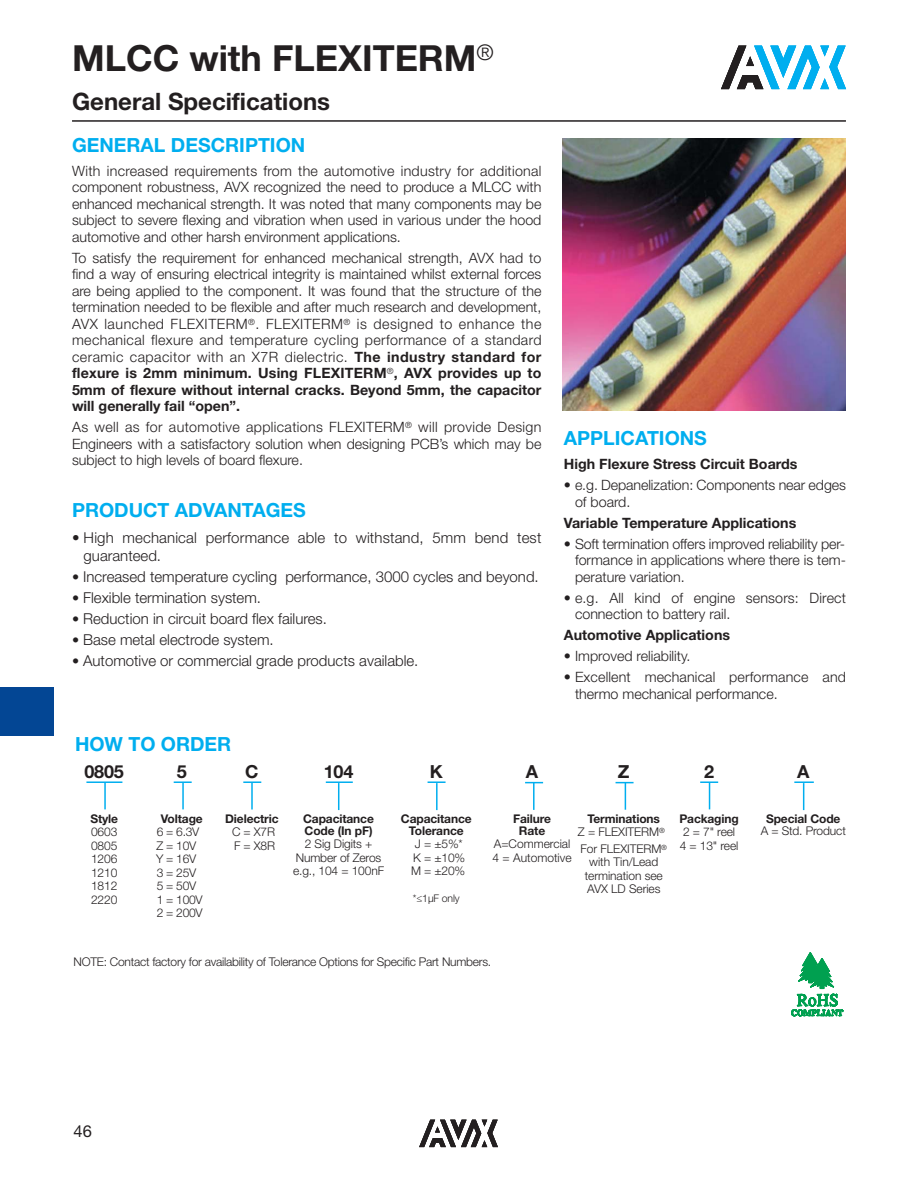
<style>
.page{position:relative;width:918px;height:1188px;background:#fff}
.page>*{position:absolute;margin:0;border:0;box-sizing:border-box;transform-origin:0 0}
.t1{font:700 36px "Helvetica Neue LT Std";color:#231f20}
.t2{font:700 24px "Helvetica Neue LT Std";color:#231f20}
.t3{font:700 19.5px "Helvetica Neue LT Std";color:#00aeef}
.t4{font:700 18px "Helvetica Neue LT Std";letter-spacing:-.01em;color:#231f20}
.t5{font:16.5px "Helvetica Neue LT Std";color:#231f20}
.t6{font:300 15px/18px "Helvetica Neue LT Std";color:#231f20}
.t7{font:300 14.25px/16.5px "Helvetica Neue LT Std";color:#231f20;text-align:justify}
.t8{font:700 14.25px "Helvetica Neue LT Std";color:#231f20}
.t9{font:300 12px/13.5px "Helvetica Neue LT Std";letter-spacing:-.01em;color:#231f20}
.t10{font:700 12px/12px "Helvetica Neue LT Std";letter-spacing:-.01em;color:#231f20;text-align:center}
.t11{font:300 10.5px "Helvetica Neue LT Std";letter-spacing:-.01em;color:#231f20}
.s1{font-weight:700}
.s2{font-size:14.25px}
.s3{font-weight:300}
</style>
<div class="page">
<div style="left:0;top:688px;width:53px;height:48px;background:#034694"></div>
<svg style="left:419px;top:1120px;width:79px;height:27px"></svg>
<svg style="left:721px;top:46px;width:125px;height:43px"></svg>
<hr style="left:72px;top:120px;width:774px;height:2px;background:#231f20">
<img style="left:562px;top:138px;width:284px;height:273px">
<hr style="left:182px;top:782px;width:2px;height:27px;background:#00aeef">
<hr style="left:104px;top:782px;width:2px;height:27px;background:#00aeef">
<hr style="left:251px;top:783px;width:2px;height:27px;background:#00aeef">
<svg style="left:338px;top:783px;width:1px;height:27px"></svg>
<hr style="left:436px;top:783px;width:2px;height:27px;background:#00aeef">
<hr style="left:86px;top:781px;width:36px;height:2px;background:#00aeef">
<svg style="left:174px;top:781px;width:18px;height:2px"></svg>
<svg style="left:243px;top:781px;width:18px;height:2px"></svg>
<hr style="left:326px;top:781px;width:27px;height:2px;background:#00aeef">
<svg style="left:428px;top:781px;width:18px;height:2px"></svg>
<svg style="left:700px;top:781px;width:18px;height:28px"></svg>
<hr style="left:533px;top:783px;width:2px;height:27px;background:#00aeef">
<svg style="left:525px;top:782px;width:18px;height:1px"></svg>
<svg style="left:616px;top:782px;width:18px;height:28px"></svg>
<svg style="left:791px;top:781px;width:53px;height:236px"></svg>
<h1 class="t1" style="left:72px;top:45px;width:423px">MLCC with FLEXITERM<sup>®</sup></h1>
<h2 class="t2" style="left:72px;top:93px;width:260px">General Specifications</h2>
<h3 class="t3" style="left:72px;top:138px;width:235px">GENERAL DESCRIPTION</h3>
<p class="t7" style="left:72px;top:164px;width:471px">With increased requirements from the automotive industry for additional component robustness, AVX recognized the need to produce a MLCC with enhanced mechanical strength. It was noted that many components may be subject to severe flexing and vibration when used in various under the hood automotive and other harsh environment applications.</p>
<p class="t7" style="left:72px;top:251px;width:471px">To satisfy the requirement for enhanced mechanical strength, AVX had to find a way of ensuring electrical integrity is maintained whilst external forces are being applied to the component. It was found that the structure of the termination needed to be flexible and after much research and development, AVX launched FLEXITERM<sup>®</sup>. FLEXITERM<sup>®</sup> is designed to enhance the mechanical flexure and temperature cycling performance of a standard ceramic capacitor with an X7R dielectric. <span class="s1">The industry standard for flexure is 2mm minimum. Using FLEXITERM</span><sup>®</sup><span class="s1">, AVX provides up to 5mm of flexure without internal cracks. Beyond 5mm, the capacitor will generally fail “open”.</span></p>
<p class="t7" style="left:72px;top:421px;width:471px">As well as for automotive applications FLEXITERM<sup>®</sup> will provide Design Engineers with a satisfactory solution when designing PCB’s which may be subject to high levels of board flexure.</p>
<h3 class="t3" style="left:72px;top:503px;width:235px">PRODUCT ADVANTAGES</h3>
<p class="t6" style="left:84px;top:530px;width:459px;text-indent:-12px">• High mechanical performance able to withstand, 5mm bend test guaranteed.</p>
<p class="t6" style="left:72px;top:569px;width:468px"><span class="s2">•</span> Increased temperature cycling performance, 3000 cycles and beyond.</p>
<p class="t6" style="left:72px;top:590px;width:191px"><span class="s2">•</span> Flexible termination system.</p>
<p class="t6" style="left:72px;top:611px;width:257px"><span class="s2">•</span> Reduction in circuit board flex failures.</p>
<p class="t6" style="left:72px;top:632px;width:203px"><span class="s2">•</span> Base metal electrode system.</p>
<p class="t6" style="left:72px;top:653px;width:348px"><span class="s2">•</span> Automotive or commercial grade products available.</p>
<h3 class="t3" style="left:564px;top:431px;width:144px">APPLICATIONS</h3>
<p class="t8" style="left:564px;top:459px;width:235px">High Flexure Stress Circuit Boards</p>
<p class="t7" style="left:575px;top:478px;width:272px;text-indent:-11px">• e.g. Depanelization: Components near edges of board.</p>
<p class="t8" style="left:564px;top:517px;width:234px">Variable Temperature Applications</p>
<p class="t7" style="left:575px;top:537px;width:272px;text-indent:-11px">• Soft termination offers improved reliability per&shy;formance in applications where there is tem&shy;perature variation.</p>
<p class="t7" style="left:575px;top:591px;width:272px;text-indent:-11px">• e.g. All kind of engine sensors: Direct connection to battery rail.</p>
<p class="t8" style="left:564px;top:630px;width:168px">Automotive Applications</p>
<p class="t7" style="left:564px;top:649px;width:128px">• Improved reliability.</p>
<p class="t7" style="left:575px;top:670px;width:272px;text-indent:-11px">• Excellent mechanical performance and thermo mechanical performance.</p>
<h3 class="t3" style="left:75px;top:737px;width:158px">HOW TO ORDER</h3>
<p class="t4" style="left:84px;top:765px;width:41px">0805</p>
<p class="t10" style="left:90px;top:813px;width:29px">Style</p>
<p class="t9" style="left:91px;top:826px;width:28px;text-align:justify">0603<br>0805<br>1206<br>1210<br>1812<br>2220</p>
<p class="t4" style="left:245px;top:765px;width:15px">C</p>
<p class="t10" style="left:225px;top:813px;width:55px">Dielectric</p>
<p class="t9" style="left:232px;top:826px;width:45px">C = X7R<br>F = X8R</p>
<p class="t4" style="left:177px;top:765px;width:12px">5</p>
<p class="t10" style="left:161px;top:813px;width:43px">Voltage</p>
<p class="t9" style="left:156px;top:826px;width:48px">6 = 6.3V<br>Z = 10V<br>Y = 16V<br>3 = 25V<br>5 = 50V<br>1 = 100V<br>2 = 200V</p>
<p class="t4" style="left:324px;top:765px;width:31px">104</p>
<p class="t10" style="left:303px;top:813px;width:72px;text-align:left">Capacitance<br>Code (In pF)</p>
<p class="t9" style="left:293px;top:838px;width:93px;text-align:center">2 Sig Digits +<br>Number of Zeros e.g., 104 = 100nF</p>
<p class="t4" style="left:430px;top:765px;width:14px">K</p>
<p class="t10" style="left:401px;top:813px;width:72px">Capacitance<br>Tolerance</p>
<p class="t9" style="left:411px;top:838px;width:56px;text-align:center">J = ±5%*<br>K = ±10%<br>M = ±20%</p>
<p class="t11" style="left:413px;top:895px;width:49px">*≤1μF only</p>
<p class="t4" style="left:526px;top:765px;width:14px">A</p>
<p class="t10" style="left:513px;top:814px;width:39px">Failure<br>Rate</p>
<p class="t9" style="left:493px;top:839px;width:80px">A=Commercial<br>4 = Automotive</p>
<p class="t4" style="left:618px;top:765px;width:13px">Z</p>
<p class="t10" style="left:578px;top:813px;width:89px;line-height:13.5px">Terminations<br><span class="s3">Z = FLEXITERM</span><sup>®</sup></p>
<p class="t9" style="left:581px;top:843px;width:88px;text-align:center">For FLEXITERM<sup>® </sup>with Tin/Lead termination see<br>AVX LD Series</p>
<p class="t4" style="left:704px;top:765px;width:12px">2</p>
<p class="t10" style="left:679px;top:813px;width:61px">Packaging</p>
<p class="t9" style="left:680px;top:826px;width:60px">2 = 7" reel<br>4 = 13" reel</p>
<p class="t9" style="left:74px;top:956px;width:419px">NOTE: Contact factory for availability of Tolerance Options for Specific Part Numbers.</p>
<p class="t4" style="left:797px;top:765px;width:14px">A</p>
<p class="t10" style="left:766px;top:813px;width:76px">Special Code</p>
<p class="t9" style="left:761px;top:825px;width:87px">A = Std. Product</p>
<p class="t5" style="left:74px;top:1125px;width:20px">46</p>
</div>
